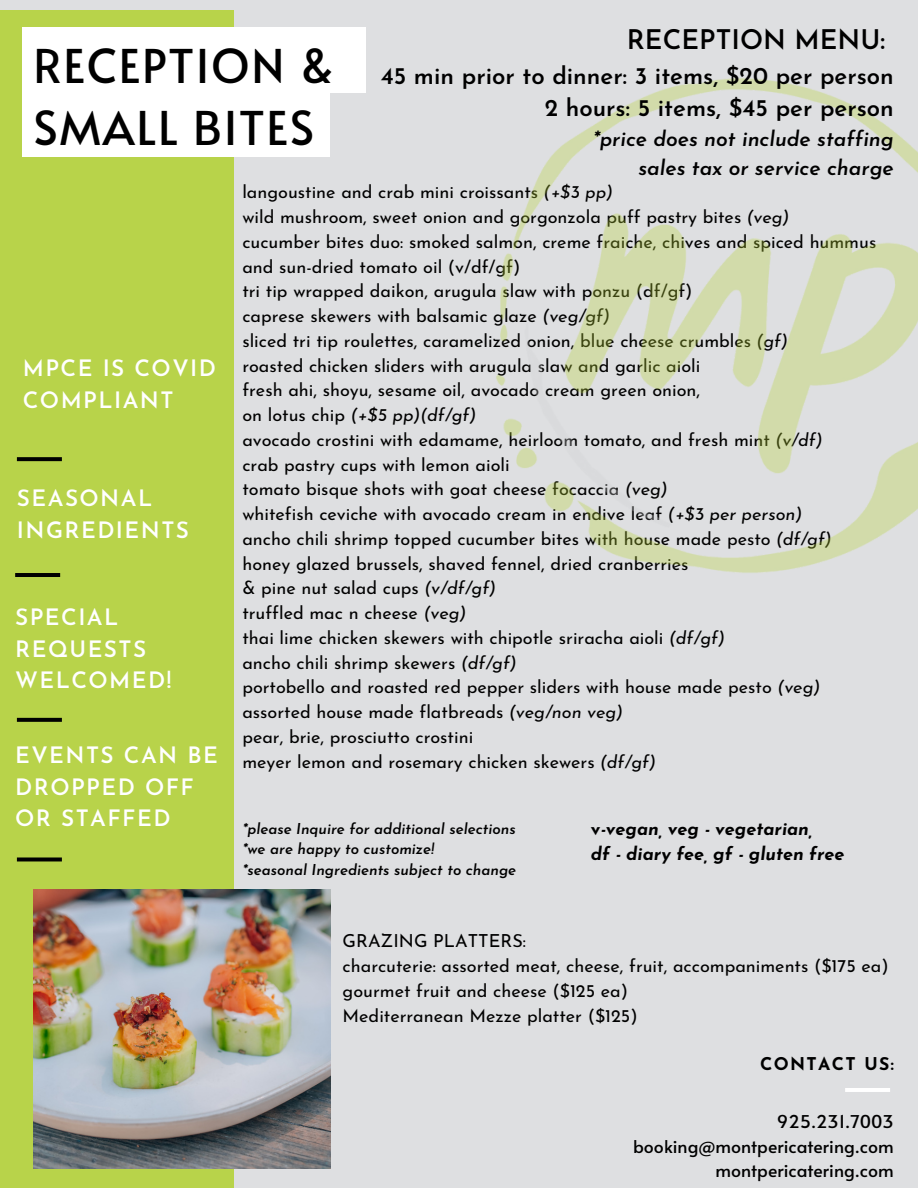
<style>
.page{position:relative;width:918px;height:1188px;background:#dedfe1}
.page>*{position:absolute;margin:0;border:0;box-sizing:border-box;transform-origin:0 0}
.t1{font:46.5px/61.8px "Alata";letter-spacing:.035em;color:#000}
.t2{font:600 27px "Josefin Sans";color:#000}
.t3{font:600 24px "Josefin Sans";color:#000}
.t4{font:600 22.65px/32.1px "Josefin Sans";letter-spacing:.065em;color:#fff}
.t5{font:600 22.5px/31.5px "Josefin Sans";letter-spacing:.065em;color:#fff}
.t6{font:italic 600 21px "Josefin Sans";color:#000}
.t7{font:18px/24.8px "Josefin Sans";color:#000}
.t8{font:italic 700 18px "Josefin Sans";color:#000}
.t9{font:italic 18px "Josefin Sans";color:#000}
.t10{font:17.55px/24.5px "Alata";color:#000;text-align:right}
.t11{font:700 17.55px "Josefin Sans";letter-spacing:.08em;color:#000}
.t12{font:italic 600 15px "Josefin Sans";color:#000}
.s1{font-style:italic}
.s2{font-style:normal}
</style>
<div class="page">
<div style="left:0;top:10px;width:234px;height:1178px;background:#b8d34a"></div>
<svg style="left:17px;top:857px;width:45px;height:4px"></svg>
<svg style="left:17px;top:718px;width:45px;height:4px"></svg>
<svg style="left:15px;top:573px;width:45px;height:4px"></svg>
<div style="left:23px;top:27px;width:343px;height:65px;background:#fff"></div>
<div style="left:23px;top:92px;width:307px;height:65px;background:#fff"></div>
<svg style="left:845px;top:1088px;width:45px;height:4px"></svg>
<svg style="left:17px;top:457px;width:45px;height:4px"></svg>
<img style="left:33px;top:889px;width:297px;height:279px">
<img style="left:496px;top:78px;width:422px;height:495px">
<p class="t2" style="left:627px;top:29px;width:260px">RECEPTION MENU:</p>
<p class="t3" style="left:381px;top:66px;width:515px">45 min prior to dinner: 3 items, $20 per person</p>
<p class="t3" style="left:545px;top:98px;width:351px">2 hours: 5 items, $45 per person</p>
<p class="t6" style="left:593px;top:130px;width:303px">*price does not include staffing</p>
<p class="t6" style="left:638px;top:159px;width:257px">sales tax or service charge</p>
<p class="t1" style="left:33px;top:33px;width:302px">RECEPTION &amp;<br>SMALL BITES</p>
<p class="t7" style="left:242px;top:182px;width:372px">langoustine and crab mini croissants <span class="s1">(+$3 pp)</span></p>
<p class="t7" style="left:242px;top:206px;width:549px">wild mushroom, sweet onion and gorgonzola puff pastry bites <span class="s1">(veg)</span></p>
<p class="t7" style="left:242px;top:231px;width:635px">cucumber bites duo: smoked salmon, creme fraiche, chives and spiced hummus and sun-dried tomato oil (v/df/gf)</p>
<p class="t7" style="left:242px;top:281px;width:452px">tri tip wrapped daikon, arugula slaw with ponzu (df/gf)</p>
<p class="t7" style="left:242px;top:305px;width:369px">caprese skewers with balsamic glaze <span class="s1">(veg/gf)</span></p>
<p class="t7" style="left:242px;top:330px;width:547px">sliced tri tip roulettes, caramelized onion, blue cheese crumbles <span class="s1">(gf)</span></p>
<p class="t7" style="left:242px;top:355px;width:460px">roasted chicken sliders with arugula slaw and garlic aioli</p>
<p class="t7" style="left:242px;top:380px;width:459px">fresh ahi, shoyu, sesame oil, avocado cream green onion,</p>
<p class="t9" style="left:242px;top:408px;width:235px"><span class="s2">on lotus chip</span> (+$5 pp)(df/gf)</p>
<p class="t7" style="left:242px;top:429px;width:582px">avocado crostini with edamame, heirloom tomato, and fresh mint <span class="s1">(v/df)</span></p>
<p class="t7" style="left:242px;top:454px;width:269px">crab pastry cups with lemon aioli</p>
<p class="t7" style="left:242px;top:479px;width:427px">tomato bisque shots with goat cheese focaccia <span class="s1">(veg)</span></p>
<p class="t7" style="left:242px;top:503px;width:561px">whitefish ceviche with avocado cream in endive leaf <span class="s1">(+$3 per person)</span></p>
<p class="t7" style="left:242px;top:528px;width:591px">ancho chili shrimp topped cucumber bites with house made pesto <span class="s1">(df/gf)</span></p>
<p class="t7" style="left:242px;top:553px;width:448px">honey glazed brussels, shaved fennel, dried cranberries</p>
<p class="t7" style="left:242px;top:578px;width:255px">&amp; pine nut salad cups <span class="s1">(v/df/gf)</span></p>
<p class="t7" style="left:242px;top:602px;width:225px">truffled mac n cheese <span class="s1">(veg)</span></p>
<p class="t7" style="left:242px;top:627px;width:484px">thai lime chicken skewers with chipotle sriracha aioli <span class="s1">(df/gf)</span></p>
<p class="t7" style="left:242px;top:652px;width:276px">ancho chili shrimp skewers <span class="s1">(df/gf)</span></p>
<p class="t7" style="left:242px;top:677px;width:579px">portobello and roasted red pepper sliders with house made pesto <span class="s1">(veg)</span></p>
<p class="t7" style="left:242px;top:701px;width:382px">assorted house made flatbreads <span class="s1">(veg/non veg)</span></p>
<p class="t7" style="left:242px;top:726px;width:232px">pear, brie, prosciutto crostini</p>
<p class="t7" style="left:242px;top:751px;width:415px">meyer lemon and rosemary chicken skewers <span class="s1">(df/gf)</span></p>
<p class="t4" style="left:23px;top:354px;width:195px">MPCE IS COVID</p>
<p class="t4" style="left:23px;top:386px;width:152px">COMPLIANT</p>
<p class="t4" style="left:17px;top:485px;width:174px">SEASONAL<br>INGREDIENTS</p>
<p class="t5" style="left:15px;top:604px;width:158px">SPECIAL<br>REQUESTS<br>WELCOMED!</p>
<p class="t5" style="left:15px;top:742px;width:204px">EVENTS CAN BE<br>DROPPED OFF<br>OR STAFFED</p>
<p class="t12" style="left:242px;top:823px;width:275px">*please Inquire for additional selections</p>
<p class="t12" style="left:242px;top:843px;width:193px">*we are happy to customize!</p>
<p class="t12" style="left:242px;top:863px;width:275px">*seasonal Ingredients subject to change</p>
<p class="t8" style="left:591px;top:822px;width:223px"><span class="s2">v</span>-vegan, veg - vegetarian,</p>
<p class="t8" style="left:591px;top:846px;width:255px">df - diary fee, gf - gluten free</p>
<p class="t7" style="left:343px;top:931px;width:185px">GRAZING PLATTERS:</p>
<p class="t7" style="left:343px;top:955px;width:548px">charcuterie: assorted meat, cheese, fruit, accompaniments ($175 ea)</p>
<p class="t7" style="left:343px;top:980px;width:287px">gourmet fruit and cheese ($125 ea)</p>
<p class="t7" style="left:343px;top:1005px;width:297px">Mediterranean Mezze platter ($125)</p>
<p class="t11" style="left:760px;top:1057px;width:135px">CONTACT US:</p>
<p class="t10" style="left:633px;top:1109px;width:262px">925.231.7003 booking@montpericatering.com</p>
<p class="t10" style="left:715px;top:1158px;width:180px">montpericatering.com</p>
</div>
